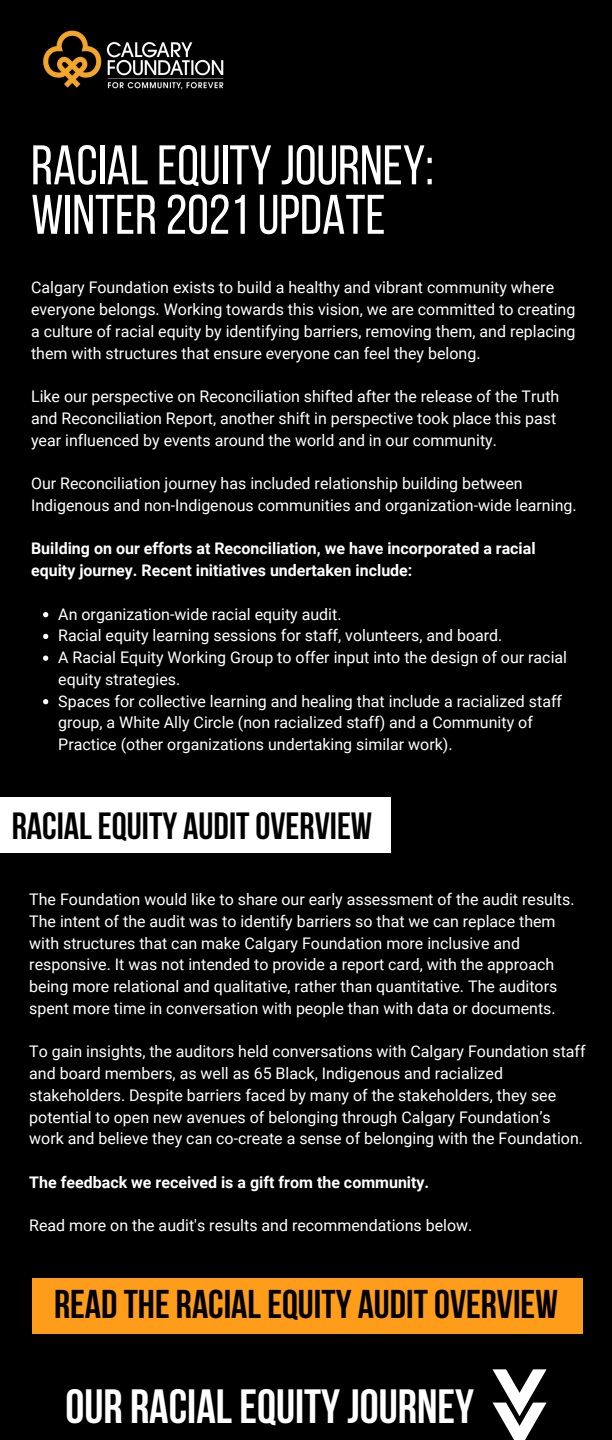
<style>
.page{position:relative;width:612px;height:1440px;background:#000}
.page>*{position:absolute;margin:0;border:0;box-sizing:border-box;transform-origin:0 0}
.t1{font:55.6px "Bebas Neue";color:#fff}
.t2{font:700 47.9px "Bebas Neue";color:#fff}
.t3{font:700 40px "Bebas Neue";color:#000}
.t4{font:700 37.8px "Bebas Neue";color:#000}
.t5{font:16px/21.8px "Roboto";color:#fff}
.t6{font:700 16px/21.8px "Roboto";color:#fff}
</style>
<div class="page">
<div style="left:32px;top:1278px;width:551px;height:55px;background:#ff9d1b"></div>
<svg style="left:493px;top:1369px;width:54px;height:71px"></svg>
<svg style="left:43px;top:612px;width:5px;height:5px"></svg>
<svg style="left:43px;top:634px;width:5px;height:5px"></svg>
<svg style="left:43px;top:656px;width:5px;height:5px"></svg>
<svg style="left:43px;top:699px;width:5px;height:5px"></svg>
<div style="left:0;top:797px;width:391px;height:55px;background:#fff"></div>
<img style="left:43px;top:30px;width:181px;height:60px">
<p class="t1" style="left:31px;top:143px;width:404px">RACIALEQUITY JOURNEY:</p>
<p class="t1" style="left:31px;top:192px;width:356px">WINTER2021UPDATE</p>
<p class="t5" style="left:31px;top:277px;width:546px">Calgary Foundation exists to build a healthy and vibrant community where everyone belongs. Working towards this vision, we are committed to creating a culture of racial equity by identifying barriers, removing them, and replacing them with structures that ensure everyone can feel they belong.</p>
<p class="t5" style="left:31px;top:386px;width:530px">Like our perspective on Reconciliation shifted after the release of the Truth and Reconciliation Report, another shift in perspective took place this past year influenced by events around the world and in our community.</p>
<p class="t5" style="left:31px;top:473px;width:547px">Our Reconciliation journey has included relationship building between<br>Indigenous and non-Indigenous communities and organization-wide learning.</p>
<p class="t6" style="left:31px;top:538px;width:506px">Building on our efforts at Reconciliation, we have incorporated a racial equity journey. Recent initiatives undertaken include:</p>
<p class="t5" style="left:58px;top:603px;width:285px">An organization-wide racial equity audit.</p>
<p class="t5" style="left:58px;top:625px;width:446px">Racial equity learning sessions for staff, volunteers, and board.</p>
<p class="t5" style="left:58px;top:647px;width:510px">A Racial Equity Working Group to offer input into the design of our racial equity strategies.</p>
<p class="t5" style="left:58px;top:690px;width:505px">Spaces for collective learning and healing that include a racialized staff group, a White Ally Circle (non racialized staff) and a Community of<br>Practice (other organizations undertaking similar work).</p>
<p class="t4" style="left:12px;top:810px;width:362px">RACIALEQUITY AUDITOVERVIEW</p>
<p class="t5" style="left:29px;top:889px;width:547px">The Foundation would like to share our early assessment of the audit results.<br>The intent of the audit was to identify barriers so that we can replace them with structures that can make Calgary Foundation more inclusive and responsive. It was not intended to provide a report card, with the approach being more relational and qualitative, rather than quantitative. The auditors spent more time in conversation with people than with data or documents.</p>
<p class="t5" style="left:29px;top:1041px;width:558px">To gain insights, the auditors held conversations with Calgary Foundation staff and board members, as well as 65 Black, Indigenous and racialized stakeholders. Despite barriers faced by many of the stakeholders, they see potential to open new avenues of belonging through Calgary Foundation’s work and believe they can co-create a sense of belonging with the Foundation.</p>
<p class="t6" style="left:29px;top:1172px;width:402px">The feedback we received is a gift from the community.</p>
<p class="t5" style="left:29px;top:1215px;width:445px">Read more on the audit's results and recommendations below.</p>
<p class="t3" style="left:54px;top:1288px;width:505px">READ THE RACIALEQUITY AUDITOVERVIEW</p>
<p class="t2" style="left:65px;top:1387px;width:410px">OUR RACIALEQUITYJOURNEY</p>
</div>
